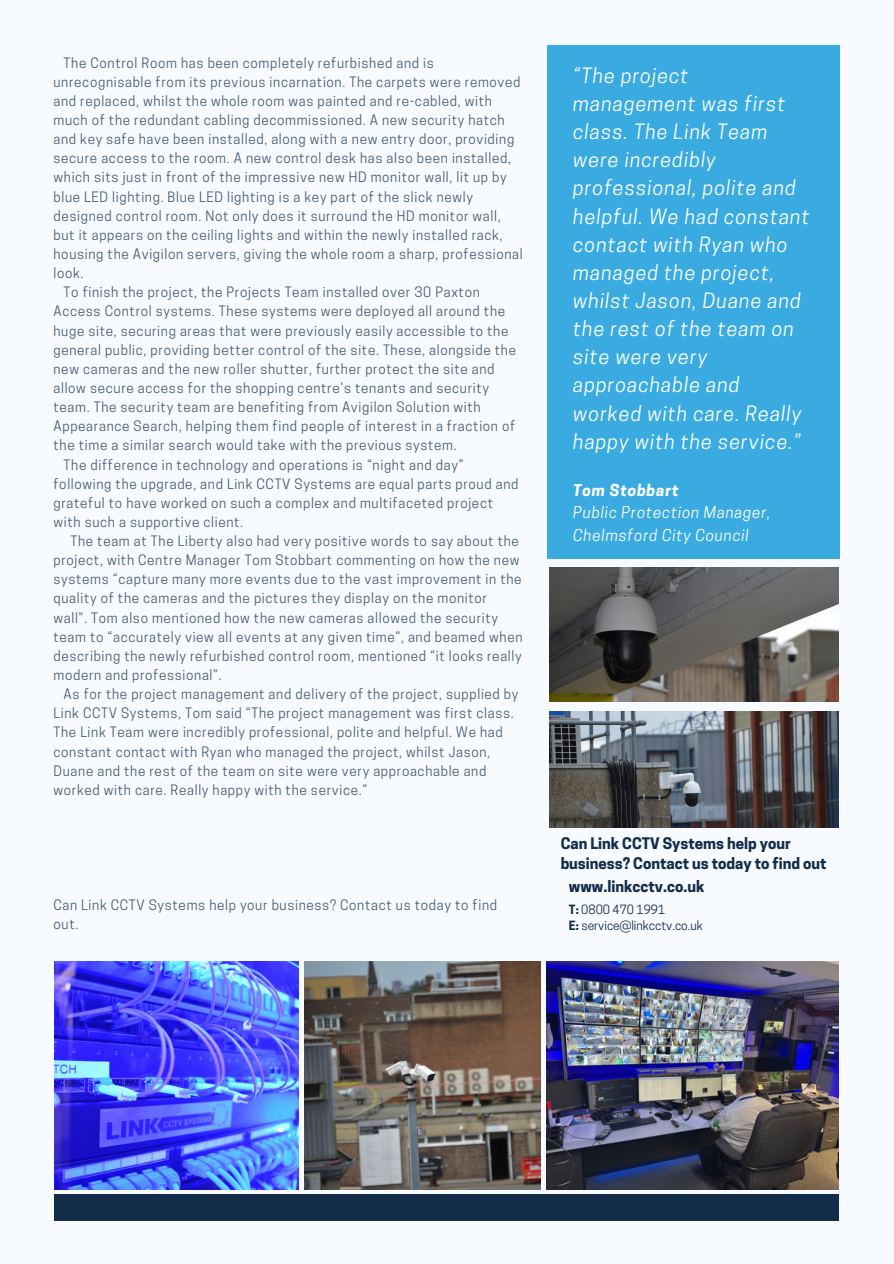
<style>
.page{position:relative;width:894px;height:1264px;background:#fff}
.page>*{position:absolute;margin:0;border:0;box-sizing:border-box;transform-origin:0 0}
.t1{font:italic 19.95px/28.2px "Cooper Hewitt";letter-spacing:.05em;color:#fff}
.t2{font:italic 15.45px/22.5px "Cooper Hewitt";letter-spacing:.05em;color:#fff}
.t3{font:700 15px/20.2px "Cooper Hewitt";color:#132c49}
.t4{font:13.5px/19px "Cooper Hewitt";letter-spacing:.05em;color:#495f74}
.t5{font:12px "Cooper Hewitt";color:#132c49}
.s1{font-weight:700}
</style>
<div class="page">
<div style="left:0;top:0;width:893px;height:1263px;background:#f7faff"></div>
<div style="left:546px;top:45px;width:293px;height:514px;background:#3aabe1"></div>
<div style="left:54px;top:1194px;width:784px;height:27px;background:#132c49"></div>
<img style="left:549px;top:711px;width:289px;height:116px">
<img style="left:549px;top:567px;width:289px;height:134px">
<img style="left:304px;top:961px;width:236px;height:228px">
<img style="left:546px;top:961px;width:292px;height:228px">
<img style="left:54px;top:961px;width:244px;height:228px">
<p class="t4" style="left:64px;top:55px;width:371px">The Control Room has been completely refurbished and is</p>
<p class="t4" style="left:53px;top:74px;width:468px">unrecognisable from its previous incarnation. The carpets were removed</p>
<p class="t4" style="left:53px;top:93px;width:440px">and replaced, whilst the whole room was painted and re-cabled, with</p>
<p class="t4" style="left:53px;top:112px;width:452px">much of the redundant cabling decommissioned. A new security hatch</p>
<p class="t4" style="left:53px;top:131px;width:462px">and key safe have been installed, along with a new entry door, providing</p>
<p class="t4" style="left:53px;top:150px;width:459px">secure access to the room. A new control desk has also been installed,</p>
<p class="t4" style="left:53px;top:170px;width:454px">which sits just in front of the impressive new HD monitor wall, lit up by</p>
<p class="t4" style="left:53px;top:189px;width:421px">blue LED lighting. Blue LED lighting is a key part of the slick newly</p>
<p class="t4" style="left:53px;top:208px;width:448px">designed control room. Not only does it surround the HD monitor wall,</p>
<p class="t4" style="left:53px;top:227px;width:450px">but it appears on the ceiling lights and within the newly installed rack,</p>
<p class="t4" style="left:53px;top:246px;width:470px">housing the Avigilon servers, giving the whole room a sharp, professional</p>
<p class="t4" style="left:53px;top:265px;width:31px">look.</p>
<p class="t4" style="left:64px;top:284px;width:417px">To finish the project, the Projects Team installed over 30 Paxton</p>
<p class="t4" style="left:53px;top:303px;width:453px">Access Control systems. These systems were deployed all around the</p>
<p class="t4" style="left:53px;top:323px;width:456px">huge site, securing areas that were previously easily accessible to the</p>
<p class="t4" style="left:53px;top:342px;width:464px">general public, providing better control of the site. These, alongside the</p>
<p class="t4" style="left:53px;top:361px;width:442px">new cameras and the new roller shutter, further protect the site and</p>
<p class="t4" style="left:53px;top:380px;width:437px">allow secure access for the shopping centre’s tenants and security</p>
<p class="t4" style="left:53px;top:399px;width:428px">team. The security team are benefiting from Avigilon Solution with</p>
<p class="t4" style="left:53px;top:418px;width:463px">Appearance Search, helping them find people of interest in a fraction of</p>
<p class="t4" style="left:53px;top:437px;width:404px">the time a similar search would take with the previous system.</p>
<p class="t4" style="left:64px;top:456px;width:401px">The difference in technology and operations is “night and day”</p>
<p class="t4" style="left:53px;top:476px;width:466px">following the upgrade, and Link CCTV Systems are equal parts proud and</p>
<p class="t4" style="left:53px;top:495px;width:441px">grateful to have worked on such a complex and multifaceted project</p>
<p class="t4" style="left:53px;top:514px;width:191px">with such a supportive client.</p>
<p class="t4" style="left:70px;top:533px;width:450px">The team at The Liberty also had very positive words to say about the</p>
<p class="t4" style="left:53px;top:552px;width:467px">project, with Centre Manager Tom Stobbart commenting on how the new</p>
<p class="t4" style="left:53px;top:571px;width:469px">systems “capture many more events due to the vast improvement in the</p>
<p class="t4" style="left:53px;top:590px;width:435px">quality of the cameras and the pictures they display on the monitor</p>
<p class="t4" style="left:53px;top:609px;width:446px">wall”. Tom also mentioned how the new cameras allowed the security</p>
<p class="t4" style="left:53px;top:629px;width:470px">team to “accurately view all events at any given time”, and beamed when</p>
<p class="t4" style="left:53px;top:648px;width:469px">describing the newly refurbished control room, mentioned “it looks really</p>
<p class="t4" style="left:53px;top:667px;width:170px">modern and professional”.</p>
<p class="t4" style="left:64px;top:686px;width:456px">As for the project management and delivery of the project, supplied by</p>
<p class="t4" style="left:53px;top:705px;width:461px">Link CCTV Systems, Tom said “The project management was first class.</p>
<p class="t4" style="left:53px;top:724px;width:450px">The Link Team were incredibly professional, polite and helpful. We had</p>
<p class="t4" style="left:53px;top:743px;width:438px">constant contact with Ryan who managed the project, whilst Jason,</p>
<p class="t4" style="left:53px;top:762px;width:434px">Duane and the rest of the team on site were very approachable and</p>
<p class="t4" style="left:53px;top:782px;width:315px">worked with care. Really happy with the service.”</p>
<h2 class="t4" style="left:53px;top:896px;width:445px">Can Link CCTV Systems help your business? Contact us today to find out.</h2>
<h2 class="t1" style="left:573px;top:64px;width:238px">“The project management was first class. The Link Team were incredibly professional, polite and helpful. We had constant contact with Ryan who managed the project, whilst Jason, Duane and the rest of the team on site were very approachable and worked with care. Really happy with the service.”</h2>
<p class="t2" style="left:573px;top:480px;width:199px"><span class="s1">Tom Stobbart<br></span>Public Protection Manager,<br>Chelmsford City Council</p>
<p class="t3" style="left:560px;top:835px;width:267px">Can Link CCTV Systems help your business? Contact us today to find out</p>
<p class="t3" style="left:569px;top:878px;width:137px">www.linkcctv.co.uk</p>
<p class="t5" style="left:569px;top:904px;width:98px"><span class="s1">T:</span> 0800 470 1991</p>
<p class="t5" style="left:569px;top:920px;width:135px"><span class="s1">E:</span> service@linkcctv.co.uk</p>
</div>
